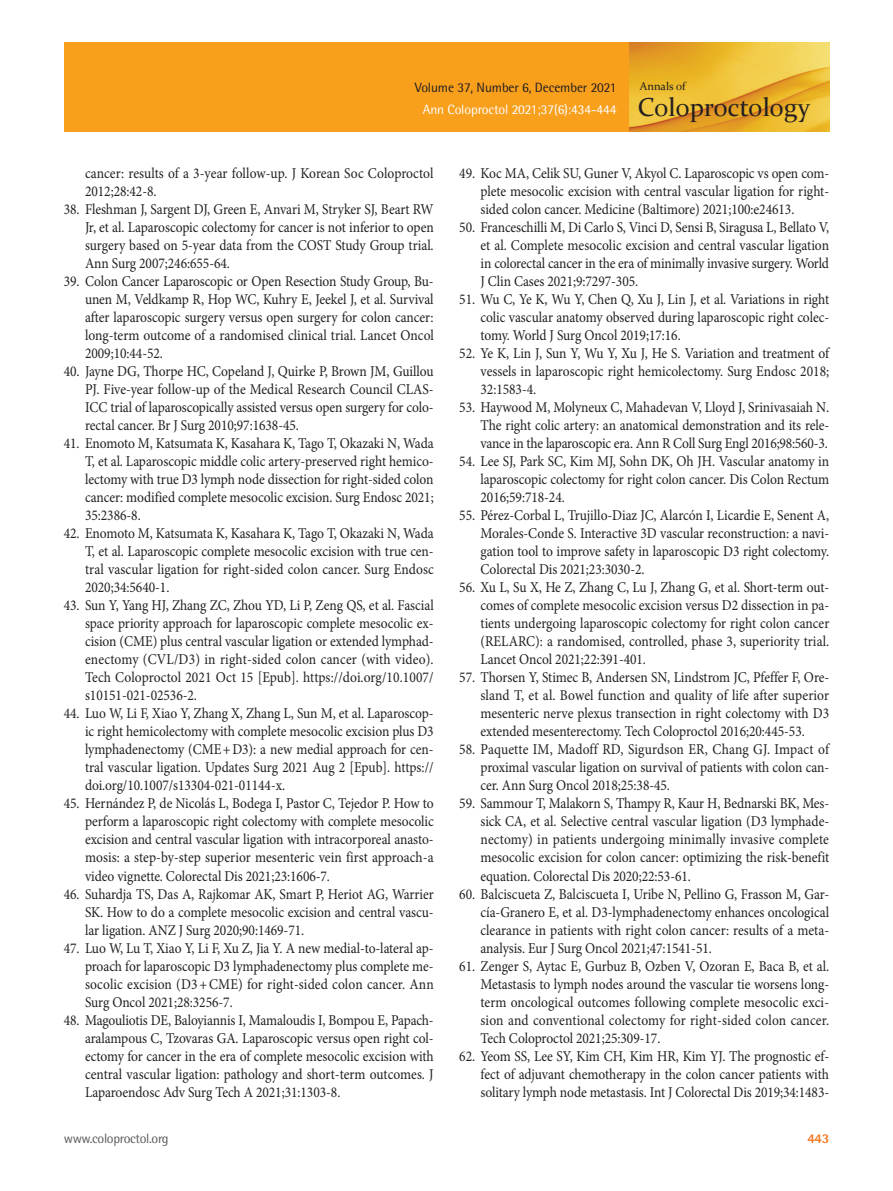
<style>
.page{position:relative;width:893px;height:1191px;background:#fff}
.page>*{position:absolute;margin:0;border:0;box-sizing:border-box;transform-origin:0 0}
.t1{font:25.95px "Constantia";color:#231f20}
.참고문헌2{font:15px/18px "Minion Pro";letter-spacing:-.005em;color:#231f20;text-align:justify;scale:.9 1}
.t2{font:13.5px "Rotis Semi Sans Std";letter-spacing:-.01em;color:#fff}
.t3{font:13.5px "Rotis Semi Sans Std";letter-spacing:-.01em;color:#231f20}
.t4{font:13.5px "Rotis Semi Sans Std";letter-spacing:-.025em;color:#57585a}
.t5{font:800 13.5px "Rotis Semi Sans Std";color:#f47721}
.t6{font:11.25px "Constantia";color:#231f20}
</style>
<div class="page">
<div style="left:64px;top:43px;width:565px;height:89px;background:#f89f1c"></div>
<img style="left:629px;top:43px;width:200px;height:89px">
<p class="t3" style="left:415px;top:80px;width:203px">Volume 37, Number 6, December 2021</p>
<p class="t2" style="left:423px;top:102px;width:195px">Ann Coloproctol 2021;37(6):434-444</p>
<p class="t6" style="left:640px;top:79px;width:47px">Annals of</p>
<h1 class="t1" style="left:638px;top:90px;width:174px">Coloproctology</h1>
<p class="참고문헌2" style="left:85px;top:164px;width:389px">cancer: results of a 3-year follow-up. J Korean Soc Coloproctol<br>2012;28:42-8.</p>
<p class="참고문헌2" style="left:85px;top:200px;width:389px;text-indent:-21px">38. Fleshman J, Sargent DJ, Green E, Anvari M, Stryker SJ, Beart RW Jr, et al. Laparoscopic colectomy for cancer is not inferior to open surgery based on 5-year data from the COST Study Group trial.<br>Ann Surg 2007;246:655-64.</p>
<p class="참고문헌2" style="left:85px;top:272px;width:389px;text-indent:-21px">39. Colon Cancer Laparoscopic or Open Resection Study Group, Bu&shy;unen M, Veldkamp R, Hop WC, Kuhry E, Jeekel J, et al. Survival after laparoscopic surgery versus open surgery for colon cancer: long-term outcome of a randomised clinical trial. Lancet Oncol 2009;10:44-52.</p>
<p class="참고문헌2" style="left:85px;top:362px;width:389px;text-indent:-21px">40. Jayne DG, Thorpe HC, Copeland J, Quirke P, Brown JM, Guillou PJ. Five-year follow-up of the Medical Research Council CLAS-ICC trial of laparoscopically assisted versus open surgery for colo&shy;rectal cancer. Br J Surg 2010;97:1638-45.</p>
<p class="참고문헌2" style="left:85px;top:434px;width:389px;text-indent:-21px">41. Enomoto M, Katsumata K, Kasahara K, Tago T, Okazaki N, Wada T, et al. Laparoscopic middle colic artery-preserved right hemico&shy;lectomy with true D3 lymph node dissection for right-sided colon cancer: modified complete mesocolic excision. Surg Endosc 2021; 35:2386-8.</p>
<p class="참고문헌2" style="left:85px;top:524px;width:389px;text-indent:-21px">42. Enomoto M, Katsumata K, Kasahara K, Tago T, Okazaki N, Wada T, et al. Laparoscopic complete mesocolic excision with true cen&shy;tral vascular ligation for right-sided colon cancer. Surg Endosc 2020;34:5640-1.</p>
<p class="참고문헌2" style="left:85px;top:596px;width:389px;text-indent:-21px">43. Sun Y, Yang HJ, Zhang ZC, Zhou YD, Li P, Zeng QS, et al. Fascial space priority approach for laparoscopic complete mesocolic ex&shy;cision (CME) plus central vascular ligation or extended lymphad&shy;enectomy (CVL/D3) in right-sided colon cancer (with video).<br>Tech Coloproctol 2021 Oct 15 [Epub]. https://doi.org/10.1007/ s10151-021-02536-2.</p>
<p class="참고문헌2" style="left:85px;top:704px;width:389px;text-indent:-21px">44. Luo W, Li F, Xiao Y, Zhang X, Zhang L, Sun M, et al. Laparoscop&shy;ic right hemicolectomy with complete mesocolic excision plus D3 lymphadenectomy (CME+D3): a new medial approach for cen&shy;tral vascular ligation. Updates Surg 2021 Aug 2 [Epub]. https:// doi.org/10.1007/s13304-021-01144-x.</p>
<p class="참고문헌2" style="left:85px;top:794px;width:389px;text-indent:-21px">45. Hernández P, de Nicolás L, Bodega I, Pastor C, Tejedor P. How to perform a laparoscopic right colectomy with complete mesocolic excision and central vascular ligation with intracorporeal anasto&shy;mosis: a step-by-step superior mesenteric vein first approach-a video vignette. Colorectal Dis 2021;23:1606-7.</p>
<p class="참고문헌2" style="left:85px;top:884px;width:389px;text-indent:-21px">46. Suhardja TS, Das A, Rajkomar AK, Smart P, Heriot AG, Warrier SK. How to do a complete mesocolic excision and central vascu&shy;lar ligation. ANZ J Surg 2020;90:1469-71.</p>
<p class="참고문헌2" style="left:85px;top:938px;width:389px;text-indent:-21px">47. Luo W, Lu T, Xiao Y, Li F, Xu Z, Jia Y. A new medial-to-lateral ap&shy;proach for laparoscopic D3 lymphadenectomy plus complete me&shy;socolic excision (D3+CME) for right-sided colon cancer. Ann Surg Oncol 2021;28:3256-7.</p>
<p class="참고문헌2" style="left:85px;top:1010px;width:389px;text-indent:-21px">48. Magouliotis DE, Baloyiannis I, Mamaloudis I, Bompou E, Papach&shy;aralampous C, Tzovaras GA. Laparoscopic versus open right col&shy;ectomy for cancer in the era of complete mesocolic excision with central vascular ligation: pathology and short-term outcomes. J Laparoendosc Adv Surg Tech A 2021;31:1303-8.</p>
<p class="t4" style="left:64px;top:1130px;width:106px">www.coloproctol.org</p>
<p class="참고문헌2" style="left:480px;top:164px;width:389px;text-indent:-21px">49. Koc MA, Celik SU, Guner V, Akyol C. Laparoscopic vs open com&shy;plete mesocolic excision with central vascular ligation for right&shy;sided colon cancer. Medicine (Baltimore) 2021;100:e24613.</p>
<p class="참고문헌2" style="left:480px;top:218px;width:389px;text-indent:-21px">50. Franceschilli M, Di Carlo S, Vinci D, Sensi B, Siragusa L, Bellato V, et al. Complete mesocolic excision and central vascular ligation in colorectal cancer in the era of minimally invasive surgery. World J Clin Cases 2021;9:7297-305.</p>
<p class="참고문헌2" style="left:480px;top:290px;width:389px;text-indent:-21px">51. Wu C, Ye K, Wu Y, Chen Q, Xu J, Lin J, et al. Variations in right colic vascular anatomy observed during laparoscopic right colec&shy;tomy. World J Surg Oncol 2019;17:16.</p>
<p class="참고문헌2" style="left:480px;top:344px;width:389px;text-indent:-21px">52. Ye K, Lin J, Sun Y, Wu Y, Xu J, He S. Variation and treatment of vessels in laparoscopic right hemicolectomy. Surg Endosc 2018; 32:1583-4.</p>
<p class="참고문헌2" style="left:480px;top:398px;width:389px;text-indent:-21px">53. Haywood M, Molyneux C, Mahadevan V, Lloyd J, Srinivasaiah N.<br>The right colic artery: an anatomical demonstration and its rele&shy;vance in the laparoscopic era. Ann R Coll Surg Engl 2016;98:560-3.</p>
<p class="참고문헌2" style="left:480px;top:452px;width:389px;text-indent:-21px">54. Lee SJ, Park SC, Kim MJ, Sohn DK, Oh JH. Vascular anatomy in laparoscopic colectomy for right colon cancer. Dis Colon Rectum 2016;59:718-24.</p>
<p class="참고문헌2" style="left:480px;top:506px;width:389px;text-indent:-21px">55. Pérez-Corbal L, Trujillo-Diaz JC, Alarcón I, Licardie E, Senent A, Morales-Conde S. Interactive 3D vascular reconstruction: a navi&shy;gation tool to improve safety in laparoscopic D3 right colectomy.<br>Colorectal Dis 2021;23:3030-2.</p>
<p class="참고문헌2" style="left:480px;top:578px;width:389px;text-indent:-21px">56. Xu L, Su X, He Z, Zhang C, Lu J, Zhang G, et al. Short-term out&shy;comes of complete mesocolic excision versus D2 dissection in pa&shy;tients undergoing laparoscopic colectomy for right colon cancer (RELARC): a randomised, controlled, phase 3, superiority trial.<br>Lancet Oncol 2021;22:391-401.</p>
<p class="참고문헌2" style="left:480px;top:668px;width:389px;text-indent:-21px">57. Thorsen Y, Stimec B, Andersen SN, Lindstrom JC, Pfeffer F, Ore&shy;sland T, et al. Bowel function and quality of life after superior mesenteric nerve plexus transection in right colectomy with D3 extended mesenterectomy. Tech Coloproctol 2016;20:445-53.</p>
<p class="참고문헌2" style="left:480px;top:740px;width:389px;text-indent:-21px">58. Paquette IM, Madoff RD, Sigurdson ER, Chang GJ. Impact of proximal vascular ligation on survival of patients with colon can&shy;cer. Ann Surg Oncol 2018;25:38-45.</p>
<p class="참고문헌2" style="left:480px;top:794px;width:389px;text-indent:-21px">59. Sammour T, Malakorn S, Thampy R, Kaur H, Bednarski BK, Mes&shy;sick CA, et al. Selective central vascular ligation (D3 lymphade&shy;nectomy) in patients undergoing minimally invasive complete mesocolic excision for colon cancer: optimizing the risk-benefit equation. Colorectal Dis 2020;22:53-61.</p>
<p class="참고문헌2" style="left:480px;top:884px;width:389px;text-indent:-21px">60. Balciscueta Z, Balciscueta I, Uribe N, Pellino G, Frasson M, Gar&shy;cía-Granero E, et al. D3-lymphadenectomy enhances oncological clearance in patients with right colon cancer: results of a meta&shy;analysis. Eur J Surg Oncol 2021;47:1541-51.</p>
<p class="참고문헌2" style="left:480px;top:956px;width:389px;text-indent:-21px">61. Zenger S, Aytac E, Gurbuz B, Ozben V, Ozoran E, Baca B, et al.<br>Metastasis to lymph nodes around the vascular tie worsens long&shy;term oncological outcomes following complete mesocolic exci&shy;sion and conventional colectomy for right-sided colon cancer.<br>Tech Coloproctol 2021;25:309-17.</p>
<p class="참고문헌2" style="left:480px;top:1046px;width:389px;text-indent:-21px">62. Yeom SS, Lee SY, Kim CH, Kim HR, Kim YJ. The prognostic ef&shy;fect of adjuvant chemotherapy in the colon cancer patients with solitary lymph node metastasis. Int J Colorectal Dis 2019;34:1483-</p>
<p class="t5" style="left:807px;top:1129px;width:23px">443</p>
</div>
